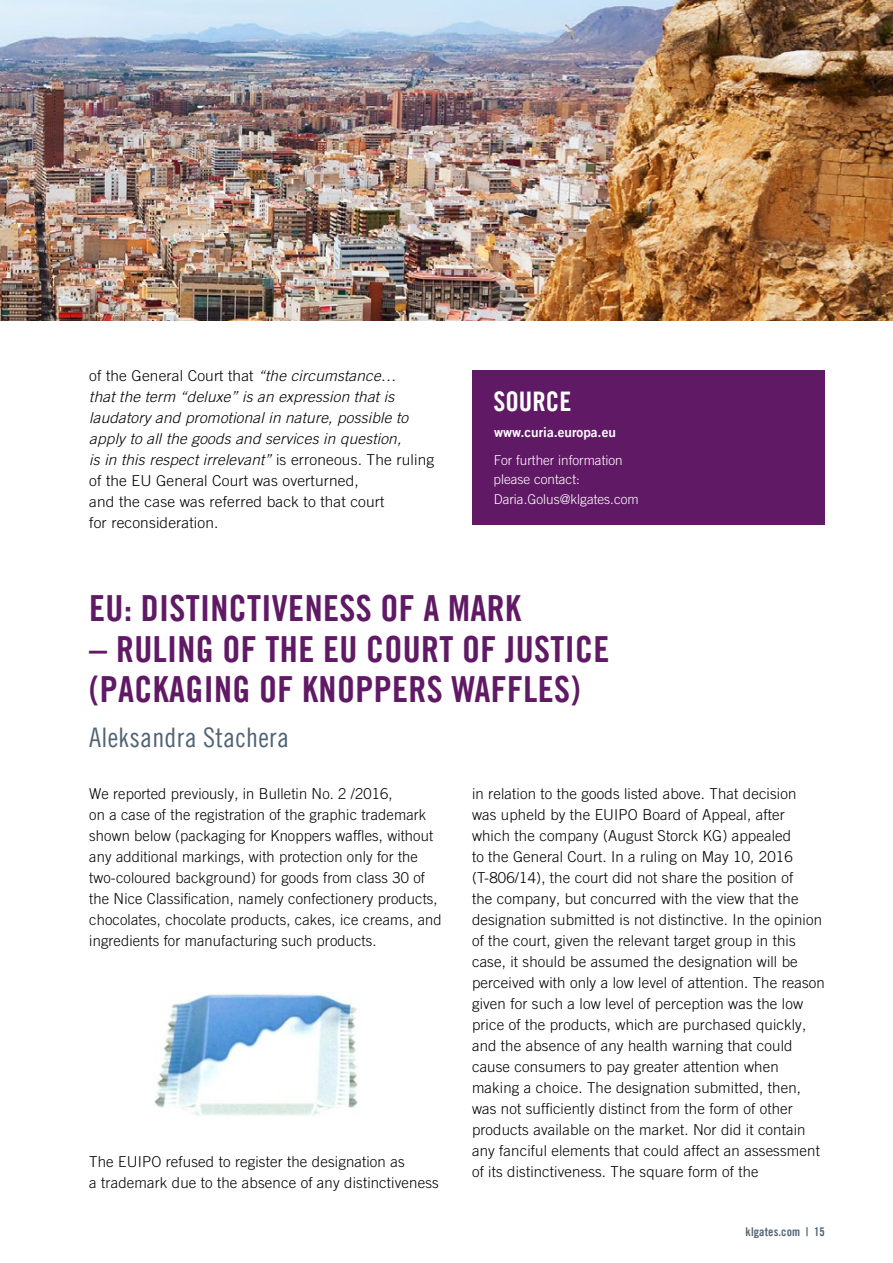
<style>
.page{position:relative;width:893px;height:1263px;background:#fff}
.page>*{position:absolute;margin:0;border:0;box-sizing:border-box;transform-origin:0 0}
.t1{font:36px/40.5px "Trade Gothic LT Com Bd Cn 20";letter-spacing:.01em;color:#601964}
.t2{font:27px "Trade Gothic LT Com Cn 18";letter-spacing:.01em;color:#516473}
.t3{font:27px "Trade Gothic LT Com Bd Cn 20";color:#fff}
.t4{font:300 15px/21px "Trade Gothic LT Com";letter-spacing:.01em;color:#000}
.t5{font:italic 300 15px/21px "Trade Gothic LT Com";letter-spacing:.01em;color:#000}
.t6{font:300 13.5px/19.5px "Trade Gothic LT Com";color:#fff}
.t7{font:13.5px "Trade Gothic LT Com Bd 2";color:#fff}
.t8{font:12px "Trade Gothic LT Com Bd Cn 20";letter-spacing:.01em;color:#516473}
.s1{font-style:normal}
</style>
<div class="page">
<img style="left:154px;top:994px;width:204px;height:122px">
<div style="left:472px;top:370px;width:353px;height:155px;background:#601964"></div>
<img style="left:0;top:0;width:893px;height:321px">
<p class="t5" style="left:89px;top:365px;width:346px"><span class="s1">of the General Court that</span> “the circumstance…<br>that the term “deluxe” is an expression that is laudatory and promotional in nature, possible to apply to all the goods and services in question,<br>is in this respect irrelevant” <span class="s1">is erroneous. The ruling of the EU General Court was overturned,<br>and the case was referred back to that court<br>for reconsideration.</span></p>
<h2 class="t3" style="left:493px;top:385px;width:79px">SOURCE</h2>
<p class="t7" style="left:494px;top:424px;width:123px">www.curia.europa.eu</p>
<p class="t6" style="left:494px;top:450px;width:147px">For further information please contact:<br>Daria.Golus@klgates.com</p>
<h1 class="t1" style="left:89px;top:588px;width:433px">EU: DISTINCTIVENESS OF A MARK</h1>
<h1 class="t1" style="left:89px;top:628px;width:522px">– RULING OF THE EU COURT OF JUSTICE (PACKAGING OF KNOPPERS WAFFLES)</h1>
<h2 class="t2" style="left:89px;top:722px;width:201px">Aleksandra Stachera</h2>
<p class="t4" style="left:89px;top:783px;width:354px">We reported previously, in Bulletin No. 2 /2016,<br>on a case of the registration of the graphic trademark shown below (packaging for Knoppers waffles, without any additional markings, with protection only for the two-coloured background) for goods from class 30 of the Nice Classification, namely confectionery products, chocolates, chocolate products, cakes, ice creams, and ingredients for manufacturing such products.</p>
<p class="t4" style="left:89px;top:1151px;width:351px">The EUIPO refused to register the designation as<br>a trademark due to the absence of any distinctiveness</p>
<p class="t4" style="left:472px;top:783px;width:354px">in relation to the goods listed above. That decision<br>was upheld by the EUIPO Board of Appeal, after which the company (August Storck KG) appealed<br>to the General Court. In a ruling on May 10, 2016 (T-806/14), the court did not share the position of<br>the company, but concurred with the view that the designation submitted is not distinctive. In the opinion of the court, given the relevant target group in this case, it should be assumed the designation will be perceived with only a low level of attention. The reason given for such a low level of perception was the low price of the products, which are purchased quickly, and the absence of any health warning that could cause consumers to pay greater attention when making a choice. The designation submitted, then, was not sufficiently distinct from the form of other products available on the market. Nor did it contain any fanciful elements that could affect an assessment of its distinctiveness. The square form of the</p>
<p class="t8" style="left:746px;top:1225px;width:81px">klgates.com | 15</p>
</div>
